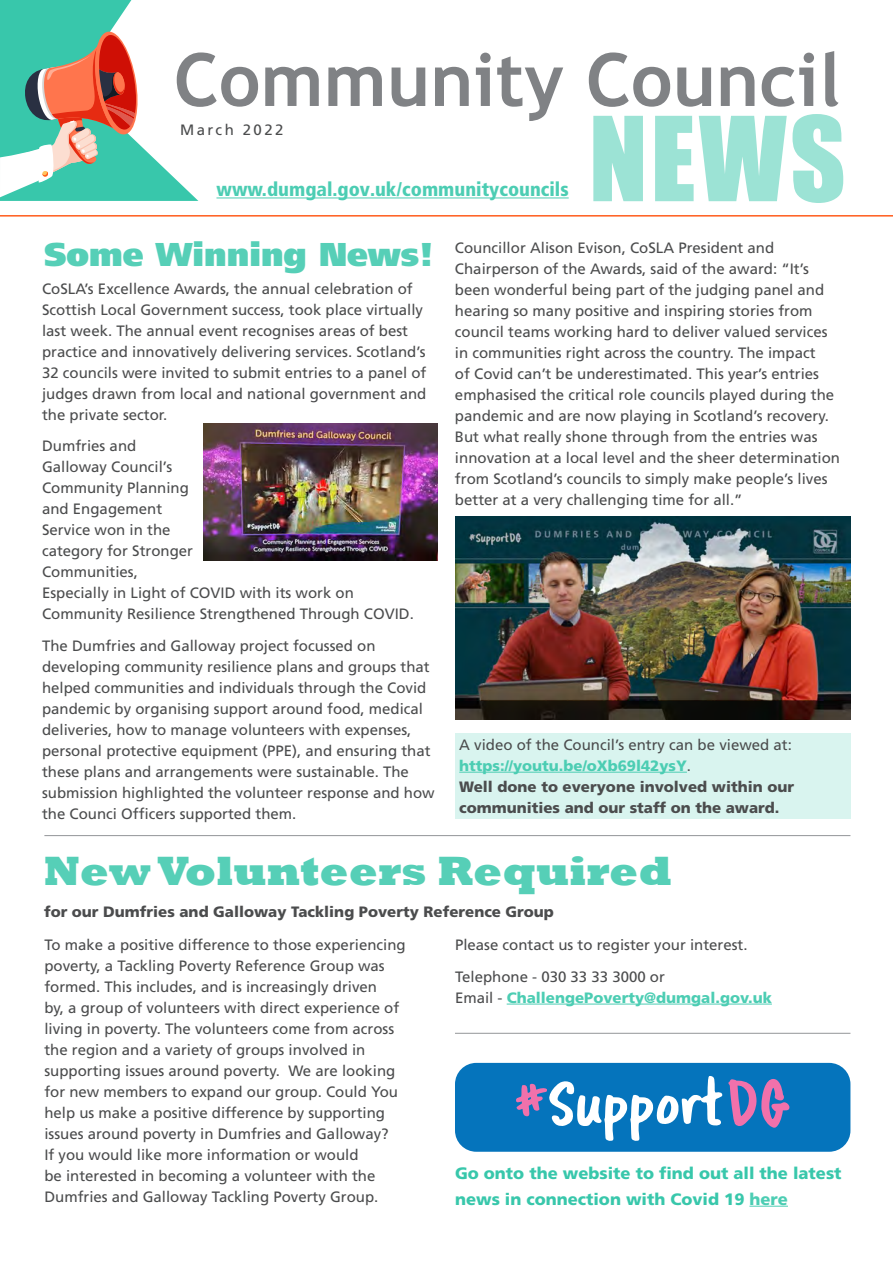
<style>
.page{position:relative;width:893px;height:1263px;background:#fff}
.page>*{position:absolute;margin:0;border:0;box-sizing:border-box;transform-origin:0 0}
.t1{font:108px "Impact";color:#9ce3d5}
.t2{font:700 73.5px "Trebuchet MS";color:#808285}
.t3{font:800 42px "Rockwell";color:#56cfb7}
.t4{font:900 33px "Frutiger";color:#56cfb7}
.t5{font:900 condensed 19.5px "Frutiger";color:#4ccdb3}
.t6{font:900 16.5px/25.5px "Frutiger";color:#38c7ab}
.t7{font:15px/21px "Frutiger";color:#4b4c4d}
.t8{font:900 15px/21px "Frutiger";color:#4b4c4d}
.t9{font:900 15px/21px "Frutiger";color:#4ccdb3}
.t10{font:15px "Frutiger";letter-spacing:.16em;color:#4b4c4d}
.s1{font-weight:400}
.s2{color:#4ccdb3}
.s3{font-weight:400;color:#4b4c4d}
</style>
<div class="page">
<div style="left:455px;top:734px;width:395px;height:85px;background:#d9f4ef"></div>
<hr style="left:44px;top:835px;width:806px;height:1px;background:#939598">
<hr style="left:455px;top:1033px;width:395px;height:1px;background:#939598">
<hr style="left:749px;top:1206px;width:39px;height:1px;background:#4ccdb3">
<hr style="left:0;top:215px;width:893px;height:2px;background:#ff5c1c">
<hr style="left:216px;top:198px;width:353px;height:1px;background:#4ccdb3">
<hr style="left:459px;top:772px;width:228px;height:1px;background:#4ccdb3">
<hr style="left:507px;top:1004px;width:265px;height:1px;background:#4ccdb3">
<svg style="left:0;top:0;width:198px;height:201px"></svg>
<img style="left:203px;top:423px;width:235px;height:138px">
<img style="left:455px;top:517px;width:395px;height:203px">
<div style="left:455px;top:1063px;width:395px;height:89px;background:#0574bc;border-radius:21px"></div>
<svg style="left:728px;top:1079px;width:61px;height:49px"></svg>
<svg style="left:516px;top:1076px;width:206px;height:65px"></svg>
<h1 class="t2" style="left:174px;top:34px;width:668px">Community Council</h1>
<p class="t10" style="left:180px;top:121px;width:105px">March 2022</p>
<h1 class="t1" style="left:589px;top:92px;width:258px">NEWS</h1>
<h3 class="t5" style="left:216px;top:177px;width:354px">www.dumgal.gov.uk/communitycouncils</h3>
<h1 class="t4" style="left:44px;top:235px;width:391px">Some Winning News!</h1>
<p class="t7" style="left:42px;top:278px;width:386px">CoSLA’s Excellence Awards, the annual celebration of Scottish Local Government success, took place virtually last week. The annual event recognises areas of best practice and innovatively delivering services. Scotland’s 32 councils were invited to submit entries to a panel of judges drawn from local and national government and</p>
<p class="t7" style="left:42px;top:404px;width:127px">the private sector.</p>
<p class="t7" style="left:42px;top:435px;width:152px">Dumfries and<br>Galloway Council’s<br>Community Planning and Engagement<br>Service won in the category for Stronger</p>
<p class="t7" style="left:42px;top:561px;width:373px">Communities,<br>Especially in Light of COVID with its work on<br>Community Resilience Strengthened Through COVID.</p>
<p class="t7" style="left:42px;top:635px;width:394px">The Dumfries and Galloway project focussed on developing community resilience plans and groups that helped communities and individuals through the Covid pandemic by organising support around food, medical deliveries, how to manage volunteers with expenses, personal protective equipment (PPE), and ensuring that these plans and arrangements were sustainable. The submission highlighted the volunteer response and how the Counci Offcers supported them.</p>
<p class="t7" style="left:455px;top:237px;width:387px">Councillor Alison Evison, CoSLA President and Chairperson of the Awards, said of the award: “It’s been wonderful being part of the judging panel and hearing so many positive and inspiring stories from council teams working hard to deliver valued services in communities right across the country. The impact<br>of Covid can’t be underestimated. This year’s entries emphasised the critical role councils played during the pandemic and are now playing in Scotland’s recovery.<br>But what really shone through from the entries was innovation at a local level and the sheer determination from Scotland’s councils to simply make people’s lives better at a very challenging time for all.”</p>
<p class="t8" style="left:459px;top:734px;width:336px"><span class="s1">A video of the Council’s entry can be viewed at: </span><span class="s2">https://youtu.be/oXb69l42ysY</span><span class="s1">.<br></span>Well done to everyone involved within our communities and our staff on the award.</p>
<h1 class="t3" style="left:44px;top:847px;width:630px">New Volunteers Required</h1>
<p class="t8" style="left:44px;top:901px;width:511px">for our Dumfries and Galloway Tackling Poverty Reference Group</p>
<p class="t7" style="left:44px;top:934px;width:363px">To make a positive difference to those experiencing poverty, a Tackling Poverty Reference Group was formed. This includes, and is increasingly driven<br>by, a group of volunteers with direct experience of living in poverty. The volunteers come from across the region and a variety of groups involved in supporting issues around poverty. We are looking for new members to expand our group. Could You help us make a positive difference by supporting issues around poverty in Dumfries and Galloway?<br>If you would like more information or would<br>be interested in becoming a volunteer with the Dumfries and Galloway Tackling Poverty Group.</p>
<p class="t7" style="left:455px;top:934px;width:294px">Please contact us to register your interest.</p>
<p class="t9" style="left:455px;top:965px;width:318px"><span class="s3">Telephone - 030 33 33 3000 or<br>Email -</span> ChallengePoverty@dumgal.gov.uk</p>
<h4 class="t6" style="left:455px;top:1160px;width:388px">Go onto the website to fnd out all the latest news in connection with Covid 19 <span class="s2">here</span></h4>
</div>
